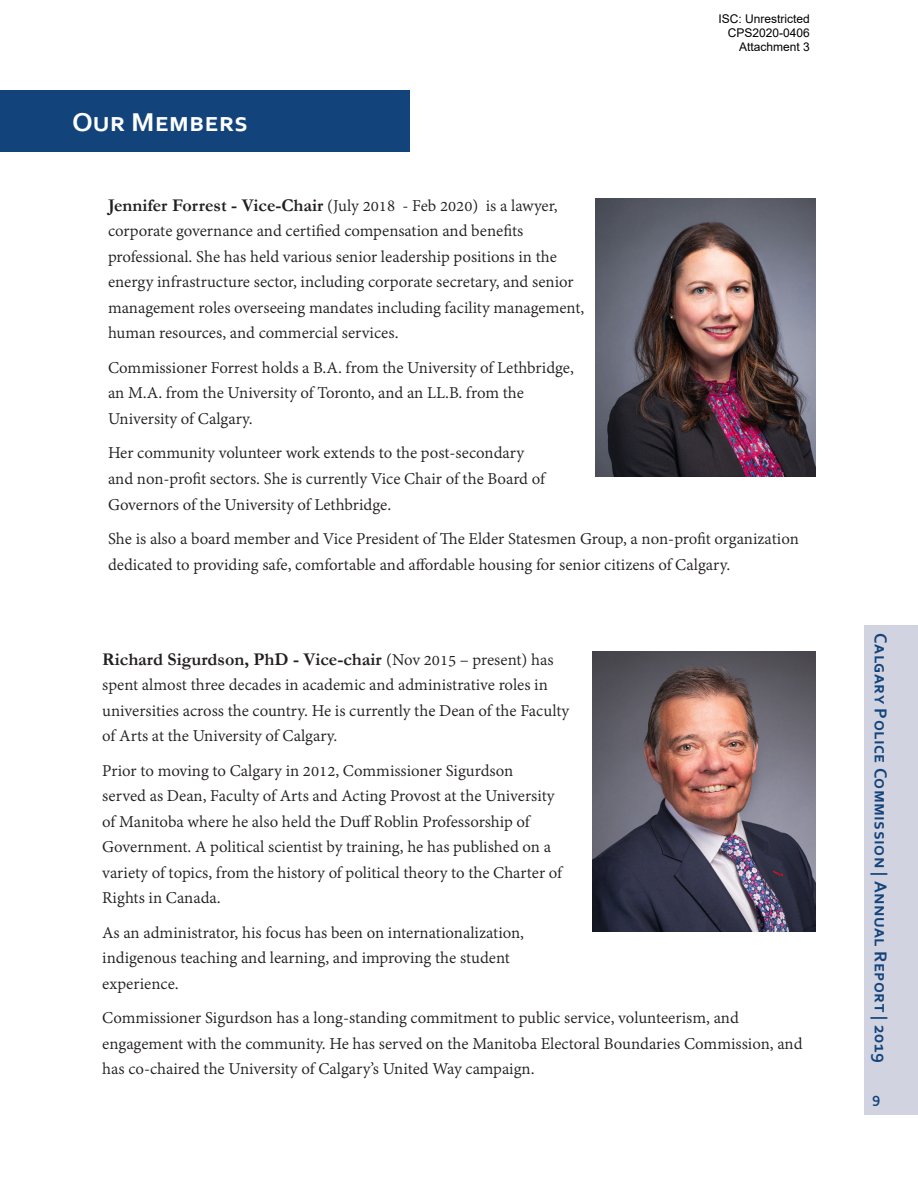
<style>
.page{position:relative;width:918px;height:1188px;background:#fff}
.page>*{position:absolute;margin:0;border:0;box-sizing:border-box;transform-origin:0 0}
.Page_Header{font:700 27px "Corbel";color:#fff;scale:1.05 1}
.Content_Text{font:18px/25.5px "Adobe Devanagari";color:#231f20}
.t1{font:700 18px "Corbel";letter-spacing:.02em;color:#12447b}
.t2{font:700 15px "Corbel";color:#12447b}
.t3{font:12px/14.4px "Arial";color:#000;text-align:right}
.s1{font-family:"Garamond";font-weight:700}
</style>
<div class="page">
<div style="left:864px;top:626px;width:54px;height:489px;background:#d1d3e1"></div>
<div style="left:0;top:90px;width:410px;height:61px;background:#12447b"></div>
<img style="left:595px;top:198px;width:221px;height:279px">
<img style="left:592px;top:652px;width:224px;height:279px">
<p class="Page_Header" style="left:72px;top:105px;width:170px">Our Members</p>
<p class="t3" style="left:719px;top:11px;width:93px">ISC: Unrestricted<br>CPS2020-0406<br>Attachment 3</p>
<p class="Content_Text" style="left:108px;top:194px;width:478px"><span class="s1">Jennifer Forrest - Vice-Chair</span> (July 2018 - Feb 2020) is a lawyer, corporate governance and certified compensation and benefits professional. She has held various senior leadership positions in the energy infrastructure sector, including corporate secretary, and senior management roles overseeing mandates including facility management, human resources, and commercial services.</p>
<p class="Content_Text" style="left:108px;top:356px;width:467px">Commissioner Forrest holds a B.A. from the University of Lethbridge, an M.A. from the University of Toronto, and an LL.B. from the<br>University of Calgary.</p>
<p class="Content_Text" style="left:108px;top:442px;width:439px">Her community volunteer work extends to the post-secondary and non-profit sectors. She is currently Vice Chair of the Board of<br>Governors of the University of Lethbridge.</p>
<p class="Content_Text" style="left:108px;top:527px;width:692px">She is also a board member and Vice President of The Elder Statesmen Group, a non-profit organization dedicated to providing safe, comfortable and affordable housing for senior citizens of Calgary.</p>
<p class="Content_Text" style="left:102px;top:648px;width:469px"><span class="s1">Richard Sigurdson, PhD - Vice-chair</span> (Nov 2015 – present) has spent almost three decades in academic and administrative roles in universities across the country. He is currently the Dean of the Faculty of Arts at the University of Calgary.</p>
<p class="Content_Text" style="left:102px;top:759px;width:461px">Prior to moving to Calgary in 2012, Commissioner Sigurdson<br>served as Dean, Faculty of Arts and Acting Provost at the University of Manitoba where he also held the Duff Roblin Professorship of Government. A political scientist by training, he has published on a variety of topics, from the history of political theory to the Charter of Rights in Canada.</p>
<p class="Content_Text" style="left:102px;top:921px;width:423px">As an administrator, his focus has been on internationalization, indigenous teaching and learning, and improving the student experience.</p>
<p class="Content_Text" style="left:102px;top:1007px;width:702px">Commissioner Sigurdson has a long-standing commitment to public service, volunteerism, and engagement with the community. He has served on the Manitoba Electoral Boundaries Commission, and has co-chaired the University of Calgary’s United Way campaign.</p>
<p class="t1" style="left:892px;top:633px;width:431px;rotate:90deg">Calgary Police Commission | Annual Report | 2019</p>
<p class="t2" style="left:872px;top:1089px;width:10px">9</p>
</div>
